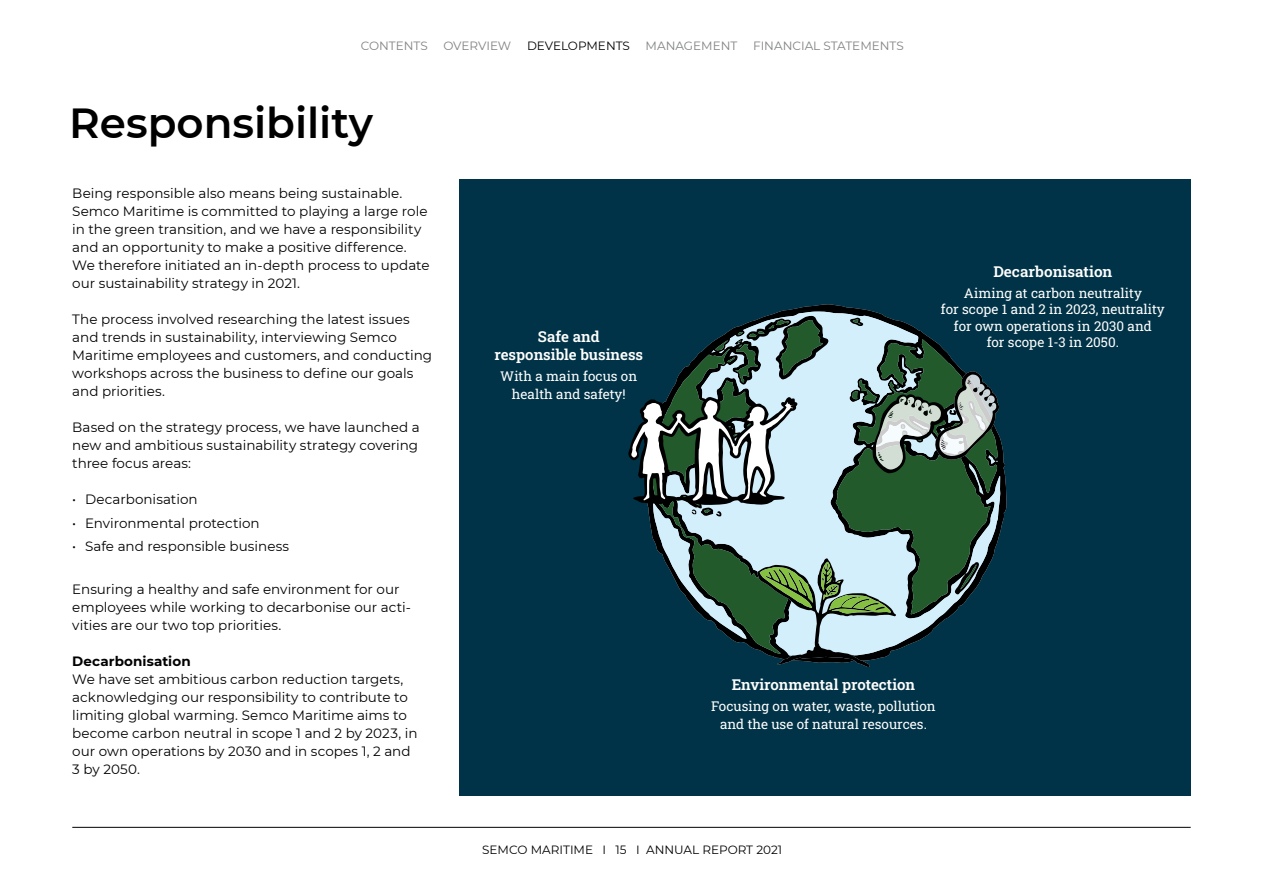
<style>
.page{position:relative;width:1263px;height:893px;background:#fff}
.page>*{position:absolute;margin:0;border:0;box-sizing:border-box;transform-origin:0 0}
.t1{font:600 42px "Montserrat";color:#000}
.t2{font:600 15px/18px "Roboto Slab";color:#fff;text-align:center}
.t3{font:13.5px/18px "Montserrat";color:#000}
.t4{font:13.5px/16.5px "Roboto Slab";color:#fff;text-align:center}
.t5{font:700 13.5px "Montserrat";letter-spacing:.005em;color:#000}
.t6{font:12px "Montserrat";color:#000}
.t7{font:12px "Montserrat";color:#808285}
</style>
<div class="page">
<hr style="left:72px;top:827px;width:1119px;height:1px;background:#000">
<div style="left:459px;top:179px;width:732px;height:616px;background:#003347"></div>
<svg style="left:779px;top:304px;width:227px;height:229px"></svg>
<svg style="left:628px;top:316px;width:371px;height:351px"></svg>
<p class="t7" style="left:361px;top:37px;width:69px">CONTENTS</p>
<p class="t7" style="left:443px;top:37px;width:69px">OVERVIEW</p>
<p class="t6" style="left:527px;top:37px;width:104px">DEVELOPMENTS</p>
<p class="t7" style="left:646px;top:37px;width:93px">MANAGEMENT</p>
<p class="t7" style="left:753px;top:37px;width:152px">FINANCIAL STATEMENTS</p>
<h1 class="t1" style="left:69px;top:94px;width:305px">Responsibility</h1>
<p class="t3" style="left:72px;top:184px;width:359px">Being responsible also means being sustainable.<br>Semco Maritime is committed to playing a large role in the green transition, and we have a responsibility and an opportunity to make a positive difference.<br>We therefore initiated an in-depth process to update our sustainability strategy in 2021.</p>
<p class="t3" style="left:72px;top:310px;width:361px">The process involved researching the latest issues and trends in sustainability, interviewing Semco Maritime employees and customers, and conducting workshops across the business to define our goals and priorities.</p>
<p class="t3" style="left:72px;top:418px;width:349px;text-align:justify">Based on the strategy process, we have launched a new and ambitious sustainability strategy covering three focus areas:</p>
<p class="t3" style="left:72px;top:490px;width:127px">• Decarbonisation</p>
<p class="t3" style="left:72px;top:513px;width:189px">• Environmental protection</p>
<p class="t3" style="left:72px;top:537px;width:218px">• Safe and responsible business</p>
<p class="t3" style="left:72px;top:580px;width:340px">Ensuring a healthy and safe environment for our employees while working to decarbonise our acti&shy;vities are our two top priorities.</p>
<p class="t5" style="left:72px;top:651px;width:120px">Decarbonisation</p>
<p class="t3" style="left:72px;top:670px;width:347px">We have set ambitious carbon reduction targets, acknowledging our responsibility to contribute to limiting global warming. Semco Maritime aims to become carbon neutral in scope 1 and 2 by 2023, in our own operations by 2030 and in scopes 1, 2 and 3 by 2050.</p>
<p class="t2" style="left:494px;top:328px;width:150px">Safe and<br>responsible business</p>
<p class="t4" style="left:500px;top:367px;width:138px;line-height:18px">With a main focus on health and safety!</p>
<p class="t2" style="left:993px;top:262px;width:121px">Decarbonisation</p>
<p class="t4" style="left:941px;top:284px;width:225px">Aiming at carbon neutrality<br>for scope 1 and 2 in 2023, neutrality for own operations in 2030 and<br>for scope 1-3 in 2050.</p>
<p class="t2" style="left:732px;top:675px;width:185px">Environmental protection</p>
<p class="t4" style="left:711px;top:697px;width:226px;line-height:18px">Focusing on water, waste, pollution and the use of natural resources.</p>
<p class="t6" style="left:482px;top:841px;width:301px">SEMCO MARITIME I 15 I ANNUAL REPORT 2021</p>
</div>
